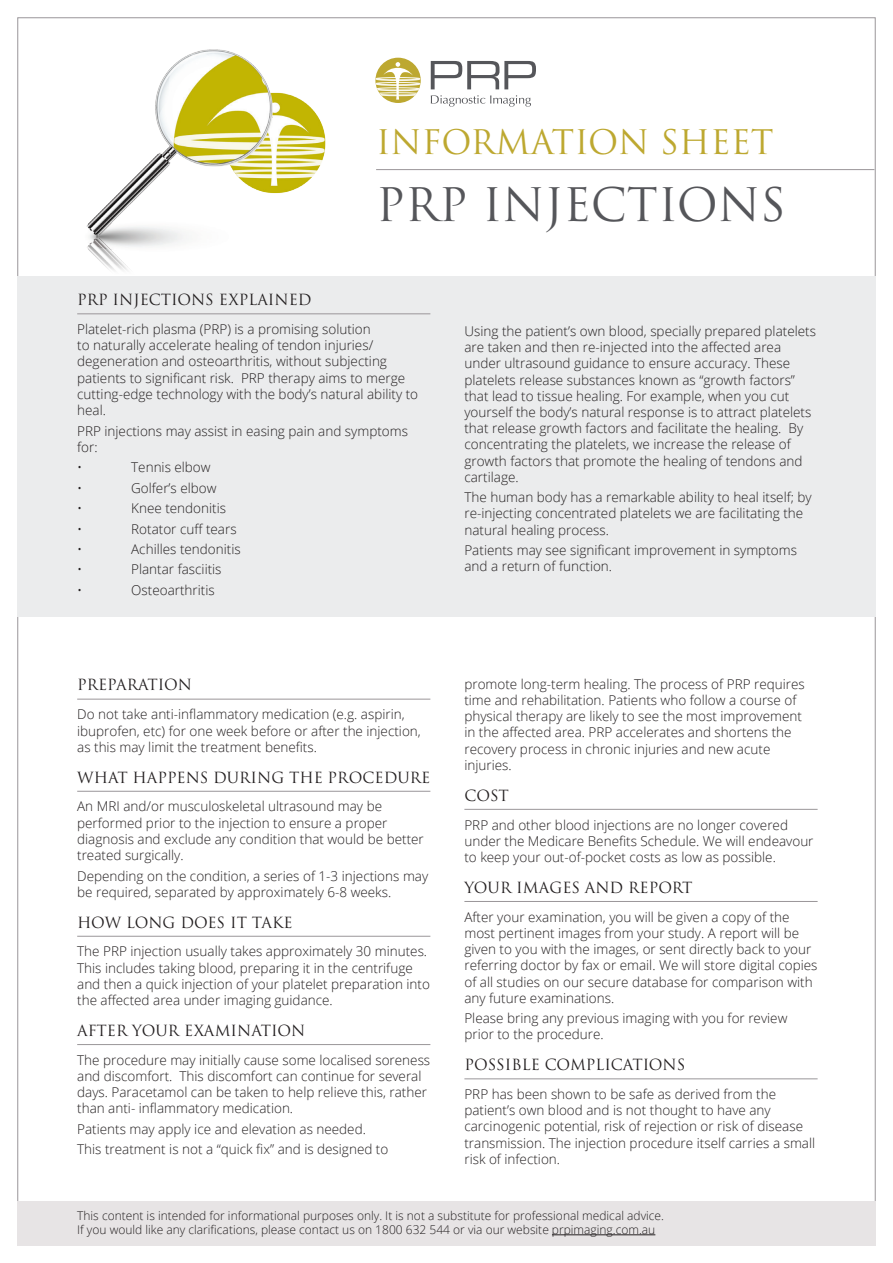
<style>
.page{position:relative;width:893px;height:1263px;background:#fff}
.page>*{position:absolute;margin:0;border:0;box-sizing:border-box;transform-origin:0 0}
.t1{font:45px "Trajan";color:#55565a}
.t2{font:33px "Trajan";color:#bda830}
.t3{font:15px "Trajan";color:#231f20}
.t4{font:300 13.5px/16.2px "Open Sans";color:#231f20}
.t5{font:300 12px/14.4px "Open Sans";color:#231f20}
</style>
<div class="page">
<hr style="left:376px;top:169px;width:498px;height:1px;background:#9a9699">
<img style="left:86px;top:49px;width:240px;height:222px">
<svg style="left:431px;top:61px;width:105px;height:28px"></svg>
<svg style="left:431px;top:95px;width:100px;height:12px"></svg>
<div style="left:375px;top:58px;width:46px;height:45px;background:#bda830;border-radius:50%"></div>
<svg style="left:376px;top:62px;width:44px;height:38px"></svg>
<div style="left:17px;top:276px;width:858px;height:341px;background:#ebeced"></div>
<div style="left:17px;top:1201px;width:858px;height:45px;background:#e7e4e5"></div>
<hr style="left:77px;top:314px;width:353px;height:1px;background:#9a9699">
<hr style="left:77px;top:699px;width:353px;height:1px;background:#9a9699">
<hr style="left:77px;top:791px;width:353px;height:1px;background:#9a9699">
<hr style="left:77px;top:936px;width:353px;height:1px;background:#9a9699">
<hr style="left:77px;top:1044px;width:353px;height:1px;background:#9a9699">
<hr style="left:464px;top:809px;width:354px;height:1px;background:#9a9699">
<hr style="left:464px;top:901px;width:354px;height:1px;background:#9a9699">
<hr style="left:464px;top:1078px;width:354px;height:1px;background:#9a9699">
<hr style="left:552px;top:1234px;width:103px;height:1px;background:#231f20">
<h2 class="t2" style="left:376px;top:122px;width:399px">INFORMATION SHEET</h2>
<h1 class="t1" style="left:376px;top:178px;width:411px">PRP INJECTIONS</h1>
<p class="t3" style="left:77px;top:291px;width:236px">PRP INJECTIONS EXPLAINED</p>
<p class="t4" style="left:77px;top:321px;width:342px">Platelet-rich plasma (PRP) is a promising solution<br>to naturally accelerate healing of tendon injuries/ degeneration and osteoarthritis, without subjecting patients to significant risk. PRP therapy aims to merge cutting-edge technology with the body’s natural ability to heal.</p>
<p class="t4" style="left:77px;top:422px;width:332px">PRP injections may assist in easing pain and symptoms for:</p>
<p class="t4" style="left:77px;top:459px;width:7px">•</p>
<p class="t4" style="left:131px;top:459px;width:81px">Tennis elbow</p>
<p class="t4" style="left:77px;top:479px;width:7px">•</p>
<p class="t4" style="left:131px;top:479px;width:87px">Golfer’s elbow</p>
<p class="t4" style="left:77px;top:500px;width:7px">•</p>
<p class="t4" style="left:131px;top:500px;width:96px">Knee tendonitis</p>
<p class="t4" style="left:77px;top:520px;width:7px">•</p>
<p class="t4" style="left:131px;top:520px;width:107px">Rotator cuff tears</p>
<p class="t4" style="left:77px;top:541px;width:7px">•</p>
<p class="t4" style="left:131px;top:541px;width:111px">Achilles tendonitis</p>
<p class="t4" style="left:77px;top:561px;width:7px">•</p>
<p class="t4" style="left:131px;top:561px;width:92px">Plantar fasciitis</p>
<p class="t4" style="left:77px;top:581px;width:7px">•</p>
<p class="t4" style="left:131px;top:581px;width:85px">Osteoarthritis</p>
<p class="t3" style="left:77px;top:676px;width:116px">PREPARATION</p>
<p class="t4" style="left:77px;top:706px;width:345px">Do not take anti-inflammatory medication (e.g. aspirin, ibuprofen, etc) for one week before or after the injection, as this may limit the treatment benefits.</p>
<p class="t3" style="left:77px;top:768px;width:355px">WHAT HAPPENS DURING THE PROCEDURE</p>
<p class="t4" style="left:77px;top:798px;width:348px">An MRI and/or musculoskeletal ultrasound may be performed prior to the injection to ensure a proper diagnosis and exclude any condition that would be better treated surgically.</p>
<p class="t4" style="left:77px;top:867px;width:353px">Depending on the condition, a series of 1-3 injections may be required, separated by approximately 6-8 weeks.</p>
<p class="t3" style="left:77px;top:913px;width:217px">HOW LONG DOES IT TAKE</p>
<p class="t4" style="left:77px;top:943px;width:354px">The PRP injection usually takes approximately 30 minutes.<br>This includes taking blood, preparing it in the centrifuge and then a quick injection of your platelet preparation into the affected area under imaging guidance.</p>
<p class="t3" style="left:77px;top:1021px;width:230px">AFTER YOUR EXAMINATION</p>
<p class="t4" style="left:77px;top:1051px;width:355px">The procedure may initially cause some localised soreness and discomfort. This discomfort can continue for several days. Paracetamol can be taken to help relieve this, rather than anti- inflammatory medication.</p>
<p class="t4" style="left:77px;top:1118px;width:313px;line-height:20.4px">Patients may apply ice and elevation as needed.<br>This treatment is not a “quick fix” and is designed to</p>
<p class="t4" style="left:464px;top:323px;width:353px">Using the patient’s own blood, specially prepared platelets are taken and then re-injected into the affected area under ultrasound guidance to ensure accuracy. These platelets release substances known as “growth factors” that lead to tissue healing. For example, when you cut yourself the body’s natural response is to attract platelets that release growth factors and facilitate the healing. By concentrating the platelets, we increase the release of growth factors that promote the healing of tendons and cartilage.</p>
<p class="t4" style="left:464px;top:489px;width:349px">The human body has a remarkable ability to heal itself; by re-injecting concentrated platelets we are facilitating the natural healing process.</p>
<p class="t4" style="left:464px;top:542px;width:334px">Patients may see significant improvement in symptoms and a return of function.</p>
<p class="t4" style="left:464px;top:675px;width:342px">promote long-term healing. The process of PRP requires time and rehabilitation. Patients who follow a course of physical therapy are likely to see the most improvement in the affected area. PRP accelerates and shortens the recovery process in chronic injuries and new acute injuries.</p>
<p class="t3" style="left:464px;top:786px;width:46px">COST</p>
<p class="t4" style="left:464px;top:816px;width:351px">PRP and other blood injections are no longer covered under the Medicare Benefits Schedule. We will endeavour to keep your out-of-pocket costs as low as possible.</p>
<p class="t3" style="left:464px;top:878px;width:230px">YOUR IMAGES AND REPORT</p>
<p class="t4" style="left:464px;top:908px;width:355px">After your examination, you will be given a copy of the most pertinent images from your study. A report will be given to you with the images, or sent directly back to your referring doctor by fax or email. We will store digital copies of all studies on our secure database for comparison with any future examinations.</p>
<p class="t4" style="left:464px;top:1010px;width:325px">Please bring any previous imaging with you for review prior to the procedure.</p>
<p class="t3" style="left:464px;top:1056px;width:222px">POSSIBLE COMPLICATIONS</p>
<p class="t4" style="left:464px;top:1086px;width:352px">PRP has been shown to be safe as derived from the patient’s own blood and is not thought to have any carcinogenic potential, risk of rejection or risk of disease transmission. The injection procedure itself carries a small risk of infection.</p>
<p class="t5" style="left:77px;top:1207px;width:588px">This content is intended for informational purposes only. It is not a substitute for professional medical advice.<br>If you would like any clarifications, please contact us on 1800 632 544 or via our website prpimaging.com.au</p>
</div>
